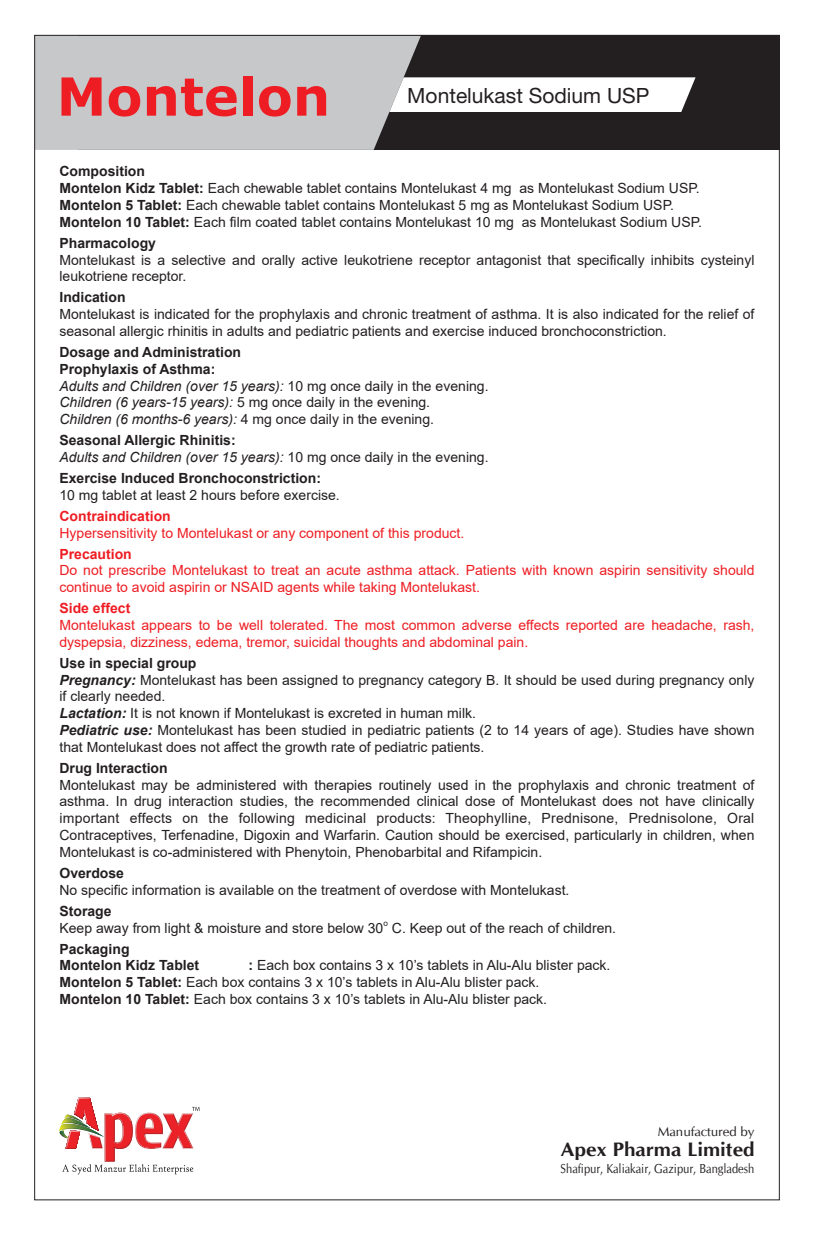
<style>
.page{position:relative;width:814px;height:1237px;background:#fff}
.page>*{position:absolute;margin:0;border:0;box-sizing:border-box;transform-origin:0 0}
.t1{font:700 52.5px "Verdana";color:#ee1d23}
.t2{font:21px "Helvetica Neue LT Pro";color:#231f20}
.t3{font:700 19.43px "CG Omega";color:#231f20;scale:1.06 1}
.t4{font:14px/16.8px "Arial";color:#231f20}
.t5{font:14px/16.8px "Arial";color:#ee1d23}
.t6{font:italic 14px/16.8px "Arial";color:#231f20}
.t7{font:700 14px/16.8px "Arial";color:#231f20}
.t8{font:700 14px "Arial";color:#ee1d23}
.t9{font:12.95px "CG Omega";color:#231f20;scale:.86 1}
.t10{font:12.95px "CG Omega";color:#231f20}
.t11{font:8.22px "Arial";color:#231f20}
.s1{font-weight:700}
.s2{font-weight:700;font-style:normal}
.s3{font-style:normal}
.s4{font-weight:700;font-style:italic}
</style>
<div class="page">
<div style="left:78px;top:35px;width:701px;height:115px;background:#231f20"></div>
<div style="left:36px;top:37px;width:385px;height:113px;background:#c7c8ca"></div>
<svg style="left:389px;top:77px;width:306px;height:35px"></svg>
<svg style="left:59px;top:1097px;width:140px;height:77px"></svg>
<h1 class="t1" style="left:57px;top:59px;width:275px">Montelon</h1>
<h2 class="t2" style="left:407px;top:82px;width:243px">Montelukast Sodium USP</h2>
<p class="t4" style="left:59px;top:163px;width:644px"><span class="s1">Composition<br>Montelon Kidz Tablet:</span> Each chewable tablet contains Montelukast 4 mg as Montelukast Sodium USP.<br><span class="s1">Montelon 5 Tablet:</span> Each chewable tablet contains Montelukast 5 mg as Montelukast Sodium USP.<br><span class="s1">Montelon 10 Tablet:</span> Each film coated tablet contains Montelukast 10 mg as Montelukast Sodium USP.</p>
<p class="t7" style="left:59px;top:234px;width:98px">Pharmacology</p>
<p class="t4" style="left:59px;top:251px;width:696px">Montelukast is a selective and orally active leukotriene receptor antagonist that specifically inhibits cysteinyl leukotriene receptor.</p>
<p class="t7" style="left:59px;top:289px;width:68px">Indication</p>
<p class="t4" style="left:59px;top:306px;width:696px">Montelukast is indicated for the prophylaxis and chronic treatment of asthma. It is also indicated for the relief of seasonal allergic rhinitis in adults and pediatric patients and exercise induced bronchoconstriction.</p>
<p class="t6" style="left:59px;top:344px;width:430px"><span class="s2">Dosage and Administration<br>Prophylaxis of Asthma:<br></span>Adults and Children (over 15 years): <span class="s3">10 mg once daily in the evening.<br></span>Children (6 years-15 years): <span class="s3">5 mg once daily in the evening.<br></span>Children (6 months-6 years): <span class="s3">4 mg once daily in the evening.</span></p>
<p class="t6" style="left:59px;top:432px;width:430px"><span class="s2">Seasonal Allergic Rhinitis:<br></span>Adults and Children (over 15 years): <span class="s3">10 mg once daily in the evening.</span></p>
<p class="t7" style="left:59px;top:470px;width:263px">Exercise Induced Bronchoconstriction:</p>
<p class="t4" style="left:59px;top:486px;width:282px">10 mg tablet at least 2 hours before exercise.</p>
<p class="t8" style="left:59px;top:506px;width:113px">Contraindication</p>
<p class="t5" style="left:59px;top:524px;width:406px">Hypersensitivity to Montelukast or any component of this product.</p>
<p class="t8" style="left:59px;top:544px;width:74px">Precaution</p>
<p class="t5" style="left:59px;top:562px;width:696px">Do not prescribe Montelukast to treat an acute asthma attack. Patients with known aspirin sensitivity should continue to avoid aspirin or NSAID agents while taking Montelukast.</p>
<p class="t8" style="left:59px;top:598px;width:72px">Side effect</p>
<p class="t5" style="left:59px;top:616px;width:696px">Montelukast appears to be well tolerated. The most common adverse effects reported are headache, rash, dyspepsia, dizziness, edema, tremor, suicidal thoughts and abdominal pain.</p>
<p class="t4" style="left:59px;top:654px;width:696px"><span class="s1">Use in special group<br></span><span class="s4">Pregnancy:</span> Montelukast has been assigned to pregnancy category B. It should be used during pregnancy only if clearly needed.<br><span class="s4">Lactation:</span> It is not known if Montelukast is excreted in human milk.<br><span class="s4">Pediatric use:</span> Montelukast has been studied in pediatric patients (2 to 14 years of age). Studies have shown that Montelukast does not affect the growth rate of pediatric patients.</p>
<p class="t7" style="left:59px;top:759px;width:110px">Drug Interaction</p>
<p class="t4" style="left:59px;top:776px;width:696px;text-align:justify">Montelukast may be administered with therapies routinely used in the prophylaxis and chronic treatment of asthma. In drug interaction studies, the recommended clinical dose of Montelukast does not have clinically important effects on the following medicinal products: Theophylline, Prednisone, Prednisolone, Oral Contraceptives, Terfenadine, Digoxin and Warfarin. Caution should be exercised, particularly in children, when Montelukast is co-administered with Phenytoin, Phenobarbital and Rifampicin.</p>
<p class="t7" style="left:59px;top:864px;width:66px">Overdose</p>
<p class="t4" style="left:59px;top:881px;width:511px">No specific information is available on the treatment of overdose with Montelukast.</p>
<p class="t7" style="left:59px;top:902px;width:54px">Storage</p>
<p class="t4" style="left:59px;top:919px;width:325px">Keep away from light &amp; moisture and store below 30</p>
<p class="t11" style="left:383px;top:917px;width:6px">o</p>
<p class="t4" style="left:392px;top:919px;width:226px">C. Keep out of the reach of children.</p>
<p class="t7" style="left:59px;top:940px;width:141px">Packaging<br>Montelon Kidz Tablet</p>
<p class="t4" style="left:59px;top:957px;width:552px;text-indent:189px"><span class="s1">:</span> Each box contains 3 x 10’s tablets in Alu-Alu blister pack.<br><span class="s1">Montelon 5 Tablet:</span> Each box contains 3 x 10’s tablets in Alu-Alu blister pack.<br><span class="s1">Montelon 10 Tablet:</span> Each box contains 3 x 10’s tablets in Alu-Alu blister pack.</p>
<p class="t10" style="left:657px;top:1124px;width:98px">Manufactured by</p>
<h3 class="t3" style="left:561px;top:1136px;width:184px">Apex Pharma Limited</h3>
<p class="t9" style="left:560px;top:1160px;width:227px">Shafipur, Kaliakair, Gazipur, Bangladesh</p>
</div>
